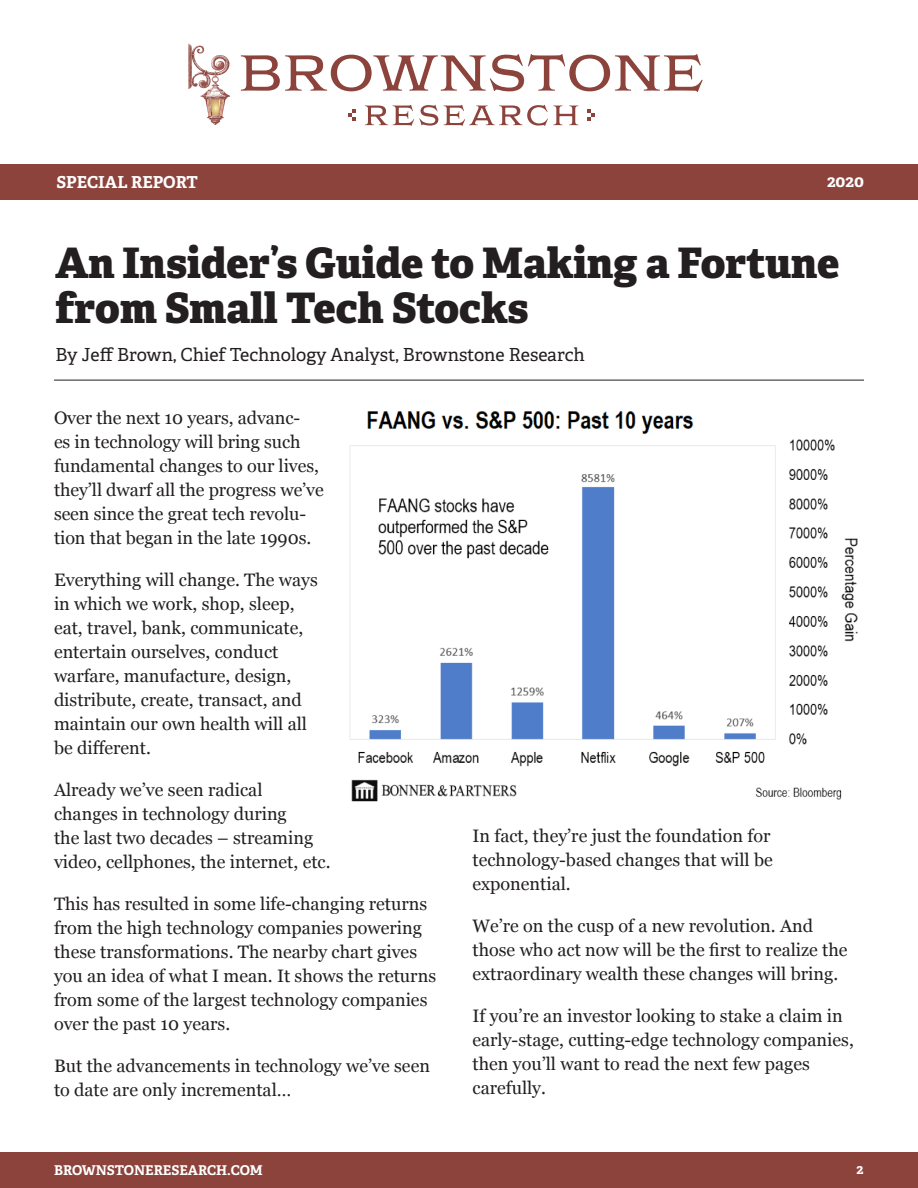
<style>
.page{position:relative;width:918px;height:1188px;background:#fff}
.page>*{position:absolute;margin:0;border:0;box-sizing:border-box;transform-origin:0 0}
.t1{font:42px/45px "Adelle PE Eb";color:#231f20}
.Text{font:18px/24px "Georgia";color:#231f20}
.t2{font:18px "Adelle PE";color:#231f20}
.t3{font:700 16.5px "Adelle PE";color:#fff}
.t4{font:700 13.5px "Adelle PE";color:#fff}
</style>
<div class="page">
<div style="left:0;top:1152px;width:918px;height:36px;background:#8c433c"></div>
<img style="left:349px;top:411px;width:509px;height:391px">
<hr style="left:54px;top:380px;width:810px;height:1px;background:#231f20">
<div style="left:0;top:164px;width:918px;height:36px;background:#8c433c"></div>
<svg style="left:241px;top:54px;width:462px;height:38px"></svg>
<svg style="left:365px;top:105px;width:73px;height:21px"></svg>
<svg style="left:444px;top:105px;width:134px;height:21px"></svg>
<svg style="left:348px;top:109px;width:8px;height:12px"></svg>
<svg style="left:587px;top:109px;width:8px;height:12px"></svg>
<svg style="left:188px;top:44px;width:42px;height:81px"></svg>
<p class="t3" style="left:57px;top:170px;width:143px">SPECIAL REPORT</p>
<p class="t3" style="left:827px;top:169px;width:38px">2020</p>
<p class="t1" style="left:56px;top:238px;width:786px">An Insider’s Guide to Making a Fortune from Small Tech Stocks</p>
<p class="t2" style="left:56px;top:341px;width:531px">By Jeff Brown, Chief Technology Analyst, Brownstone Research</p>
<p class="Text" style="left:54px;top:405px;width:271px">Over the next 10 years, advanc-<br>es in technology will bring such fundamental changes to our lives, they’ll dwarf all the progress we’ve seen since the great tech revolu&shy;tion that began in the late 1990s.</p>
<p class="Text" style="left:54px;top:567px;width:265px">Everything will change. The ways in which we work, shop, sleep, eat, travel, bank, communicate, entertain ourselves, conduct warfare, manufacture, design, distribute, create, transact, and maintain our own health will all be different.</p>
<p class="Text" style="left:54px;top:777px;width:278px">Already we’ve seen radical changes in technology during<br>the last two decades – streaming video, cellphones, the internet, etc.</p>
<p class="Text" style="left:54px;top:891px;width:384px">This has resulted in some life-changing returns from the high technology companies powering these transformations. The nearby chart gives you an idea of what I mean. It shows the returns from some of the largest technology companies over the past 10 years.</p>
<p class="Text" style="left:54px;top:1053px;width:378px">But the advancements in technology we’ve seen to date are only incremental…</p>
<p class="Text" style="left:472px;top:823px;width:302px">In fact, they’re just the foundation for technology-based changes that will be exponential.</p>
<p class="Text" style="left:472px;top:913px;width:377px">We’re on the cusp of a new revolution. And those who act now will be the first to realize the extraordinary wealth these changes will bring.</p>
<p class="Text" style="left:472px;top:1003px;width:383px">If you’re an investor looking to stake a claim in early-stage, cutting-edge technology companies, then you’ll want to read the next few pages carefully.</p>
<p class="t4" style="left:54px;top:1161px;width:210px">BROWNSTONERESEARCH.COM</p>
<p class="t4" style="left:857px;top:1159px;width:9px">2</p>
</div>
